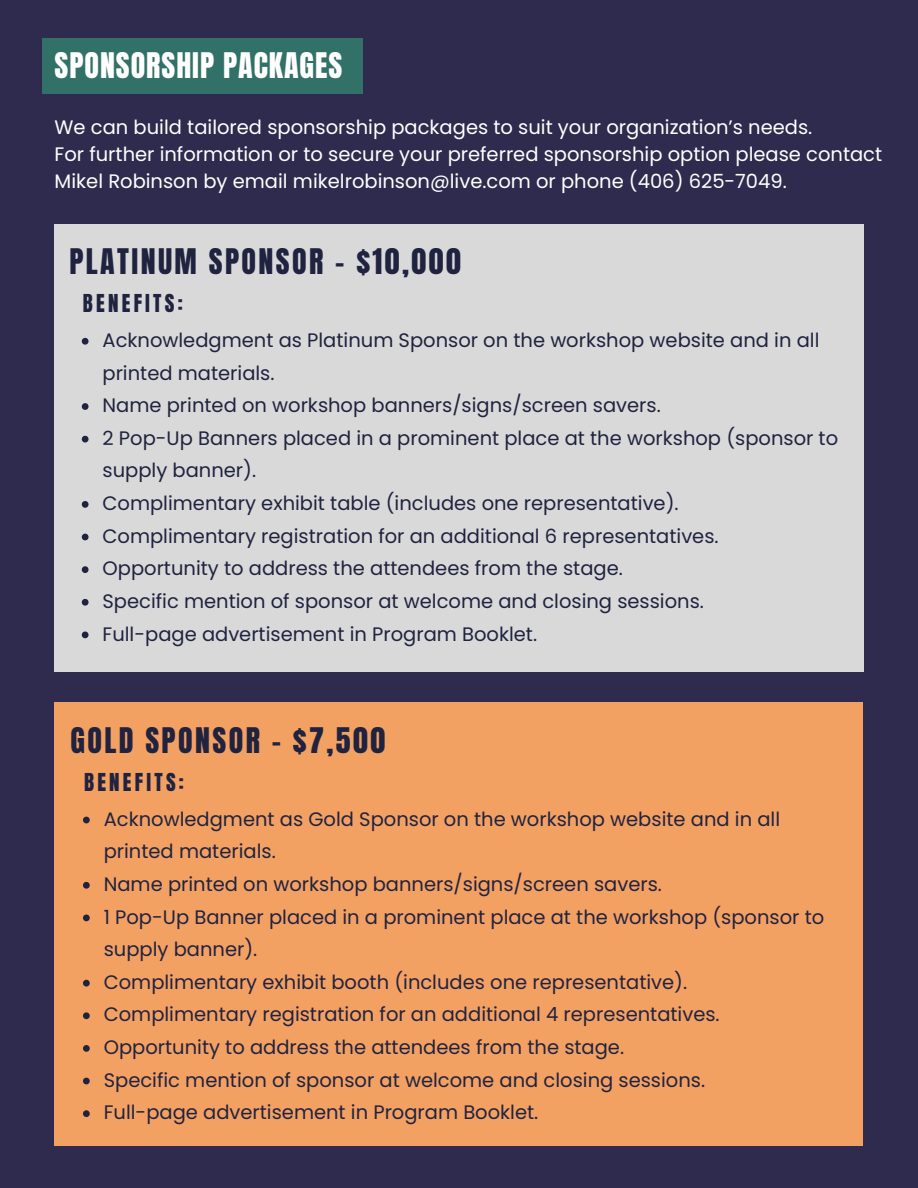
<style>
.page{position:relative;width:918px;height:1188px;background:#2f2b4e}
.page>*{position:absolute;margin:0;border:0;box-sizing:border-box;transform-origin:0 0}
.t1{font:30px "Anton";letter-spacing:.08em;color:#202340}
.t2{font:30px "Anton";letter-spacing:.03em;color:#fff}
.t3{font:21px "Anton";letter-spacing:.155em;color:#202340}
.t4{font:19.5px/32.7px "Poppins";color:#202340}
.t5{font:19.5px/27px "Poppins";color:#fff}
</style>
<div class="page">
<div style="left:43px;top:38px;width:320px;height:56px;background:#317168"></div>
<div style="left:55px;top:224px;width:808px;height:447px;background:#d9d9d9"></div>
<svg style="left:82px;top:338px;width:7px;height:7px"></svg>
<svg style="left:82px;top:403px;width:7px;height:7px"></svg>
<svg style="left:82px;top:436px;width:7px;height:7px"></svg>
<svg style="left:82px;top:501px;width:7px;height:7px"></svg>
<svg style="left:82px;top:534px;width:7px;height:6px"></svg>
<svg style="left:82px;top:566px;width:7px;height:7px"></svg>
<svg style="left:82px;top:599px;width:7px;height:7px"></svg>
<svg style="left:82px;top:632px;width:7px;height:6px"></svg>
<div style="left:55px;top:702px;width:808px;height:444px;background:#f3a063"></div>
<svg style="left:83px;top:817px;width:7px;height:6px"></svg>
<svg style="left:83px;top:882px;width:7px;height:7px"></svg>
<svg style="left:83px;top:915px;width:7px;height:6px"></svg>
<svg style="left:83px;top:980px;width:7px;height:7px"></svg>
<svg style="left:83px;top:1012px;width:7px;height:7px"></svg>
<svg style="left:83px;top:1045px;width:7px;height:7px"></svg>
<svg style="left:83px;top:1078px;width:7px;height:6px"></svg>
<svg style="left:83px;top:1110px;width:7px;height:7px"></svg>
<h1 class="t2" style="left:55px;top:44px;width:289px">SPONSORSHIP PACKAGES</h1>
<p class="t5" style="left:55px;top:113px;width:759px">We can build tailored sponsorship packages to suit your organization’s needs.</p>
<p class="t5" style="left:55px;top:140px;width:829px">For further information or to secure your preferred sponsorship option please contact<br>Mikel Robinson by email mikelrobinson@live.com or phone (406) 625-7049.</p>
<h1 class="t1" style="left:69px;top:240px;width:393px">PLATINUM SPONSOR - $10,000</h1>
<p class="t3" style="left:83px;top:288px;width:101px">BENEFITS:</p>
<h2 class="t4" style="left:103px;top:324px;width:718px">Acknowledgment as Platinum Sponsor on the workshop website and in all printed materials.</h2>
<p class="t4" style="left:103px;top:389px;width:560px">Name printed on workshop banners/signs/screen savers.</p>
<p class="t4" style="left:103px;top:422px;width:737px">2 Pop-Up Banners placed in a prominent place at the workshop (sponsor to supply banner).</p>
<p class="t4" style="left:103px;top:487px;width:578px">Complimentary exhibit table (includes one representative).</p>
<p class="t4" style="left:103px;top:519px;width:618px">Complimentary registration for an additional 6 representatives.</p>
<p class="t4" style="left:103px;top:552px;width:522px">Opportunity to address the attendees from the stage.</p>
<p class="t4" style="left:103px;top:585px;width:603px">Specific mention of sponsor at welcome and closing sessions.</p>
<p class="t4" style="left:103px;top:617px;width:436px">Full-page advertisement in Program Booklet.</p>
<h1 class="t1" style="left:71px;top:719px;width:316px">GOLD SPONSOR - $7,500</h1>
<p class="t3" style="left:84px;top:767px;width:101px">BENEFITS:</p>
<h2 class="t4" style="left:104px;top:802px;width:678px">Acknowledgment as Gold Sponsor on the workshop website and in all printed materials.</h2>
<p class="t4" style="left:104px;top:868px;width:560px">Name printed on workshop banners/signs/screen savers.</p>
<p class="t4" style="left:104px;top:900px;width:722px">1 Pop-Up Banner placed in a prominent place at the workshop (sponsor to supply banner).</p>
<p class="t4" style="left:104px;top:966px;width:585px">Complimentary exhibit booth (includes one representative).</p>
<p class="t4" style="left:104px;top:998px;width:617px">Complimentary registration for an additional 4 representatives.</p>
<p class="t4" style="left:104px;top:1031px;width:522px">Opportunity to address the attendees from the stage.</p>
<p class="t4" style="left:104px;top:1063px;width:603px">Specific mention of sponsor at welcome and closing sessions.</p>
<p class="t4" style="left:104px;top:1096px;width:436px">Full-page advertisement in Program Booklet.</p>
</div>
